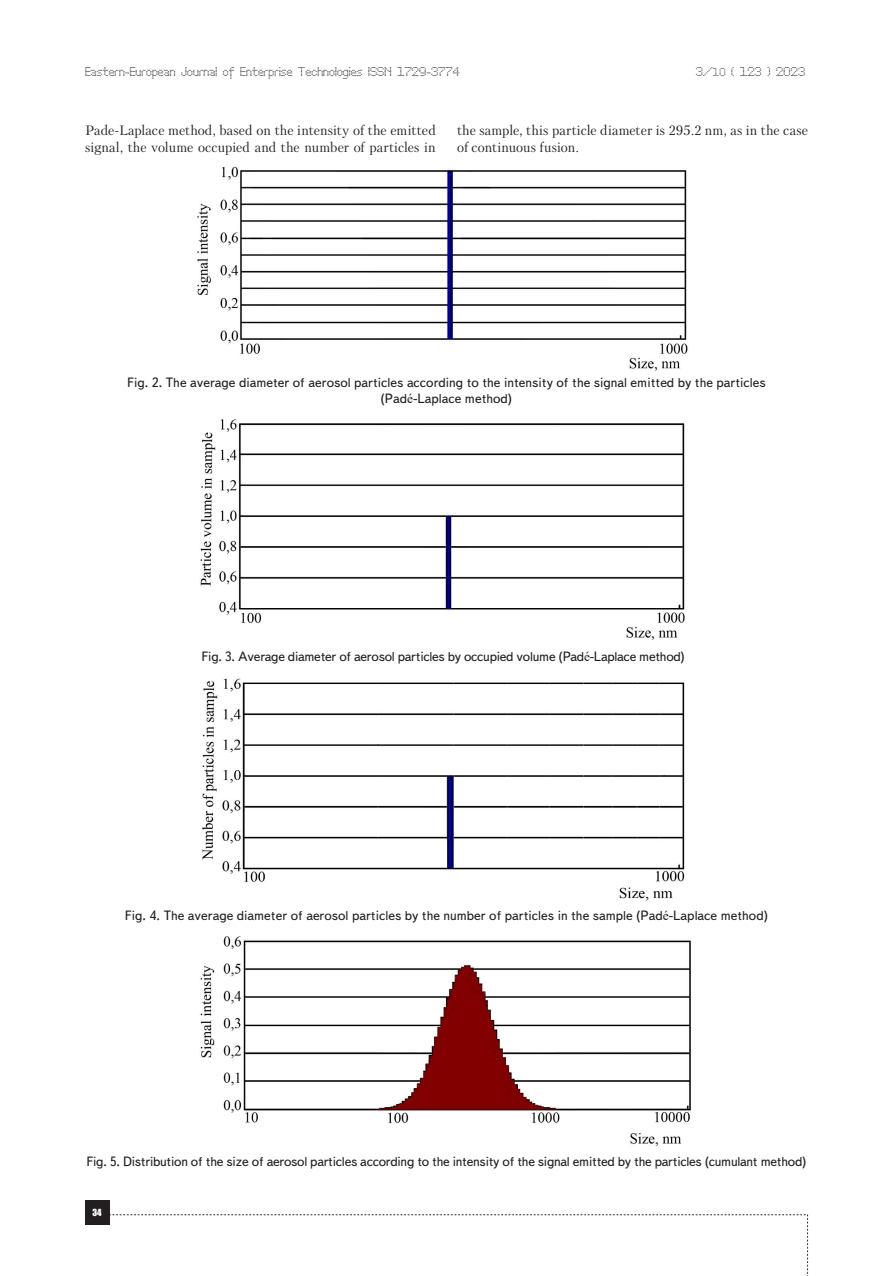
<style>
.page{position:relative;width:893px;height:1276px;background:#fff}
.page>*{position:absolute;margin:0;border:0;box-sizing:border-box;transform-origin:0 0}
.t1{font:13.5px/16.2px "Text Book C";color:#231f20;text-align:center}
.t2{font:13.5px "Text Book C";letter-spacing:-.02em;color:#231f20}
.t3{font:13.5px/16.4px "Petersburg C";letter-spacing:.005em;color:#231f20}
.t4{font:12px "Perfo";letter-spacing:.015em;color:#231f20}
.t5{font:9px "Impact";color:#fff}
.s1{font-size:10.5px}
.s2{font-family:"Times New Roman"}
</style>
<div class="page">
<div style="left:85px;top:1200px;width:24px;height:24px;background:#231f20"></div>
<svg style="left:109px;top:1214px;width:699px;height:62px"></svg>
<img style="left:197px;top:166px;width:491px;height:205px">
<img style="left:200px;top:419px;width:485px;height:221px">
<img style="left:202px;top:678px;width:483px;height:223px">
<img style="left:200px;top:936px;width:491px;height:210px">
<p class="t4" style="left:85px;top:65px;width:376px">Eastern-European Journal of Enterprise Technologies ISSN 1729-3774</p>
<p class="t4" style="left:696px;top:65px;width:111px">3/<span class="s1">10</span> ( 123 ) 2023</p>
<p class="t3" style="left:85px;top:122px;width:352px">Pade-Laplace method, based on the intensity of the emitted signal, the volume occupied and the number of particles in</p>
<p class="t3" style="left:457px;top:122px;width:352px">the sample, this particle diameter is 295.2 nm, as in the case of continuous fusion.</p>
<p class="t1" style="left:127px;top:374px;width:640px">Fig. 2. The average diameter of aerosol particles according to the intensity of the signal emitted by the particles (Pad<span class="s2">é</span>-Laplace method)</p>
<p class="t2" style="left:201px;top:649px;width:485px">Fig. 3. Average diameter of aerosol particles by occupied volume (Pad<span class="s2">é</span>-Laplace method)</p>
<p class="t1" style="left:125px;top:907px;width:645px">Fig. 4. The average diameter of aerosol particles by the number of particles in the sample (Pad<span class="s2">é</span>-Laplace method)</p>
<p class="t2" style="left:86px;top:1154px;width:721px">Fig. 5. Distribution of the size of aerosol particles according to the intensity of the signal emitted by the particles (cumulant method)</p>
<p class="t5" style="left:93px;top:1205px;width:11px">34</p>
</div>
